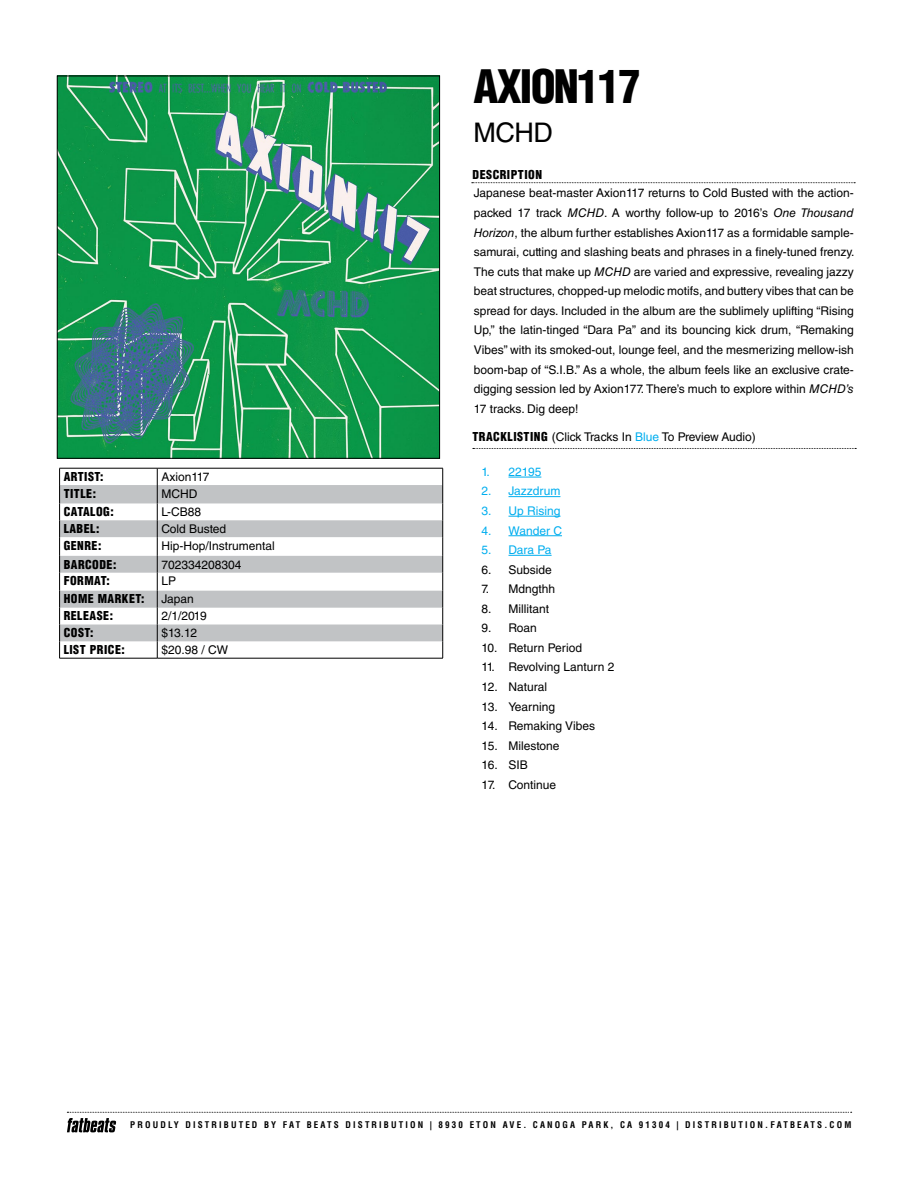
<style>
.page{position:relative;width:918px;height:1188px;background:#fff}
.page>*{position:absolute;margin:0;border:0;box-sizing:border-box;transform-origin:0 0}
.t1{font:900 condensed 45px "Helvetica LT Std";letter-spacing:-.04em;color:#000}
.t2{font:27px "Helvetica LT Std";color:#000}
.t3{font:12px/19.5px "Helvetica LT Std";color:#000;text-align:justify}
.t4{font:900 condensed 12px "Helvetica LT Std";letter-spacing:.04em;color:#000}
.t5{font:12px "Helvetica LT Std";color:#00aeef}
.t6{font:700 condensed 9px "Helvetica LT Std";letter-spacing:.24em;color:#000}
.s1{font-style:italic}
.s2{font-weight:900;font-stretch:condensed}
.s3{color:#00aeef}
</style>
<div class="page">
<hr style="left:508px;top:477px;width:33px;height:1px;background:#00aeef">
<hr style="left:508px;top:496px;width:52px;height:1px;background:#00aeef">
<hr style="left:508px;top:516px;width:53px;height:1px;background:#00aeef">
<hr style="left:508px;top:535px;width:54px;height:1px;background:#00aeef">
<hr style="left:508px;top:555px;width:44px;height:1px;background:#00aeef">
<svg style="left:473px;top:448px;width:383px;height:1px"></svg>
<svg style="left:60px;top:469px;width:382px;height:189px"></svg>
<svg style="left:60px;top:485px;width:382px;height:156px;fill:#c1c3c5"></svg>
<hr style="left:59px;top:468px;width:98px;height:1px;background:#000">
<hr style="left:157px;top:468px;width:286px;height:1px;background:#000">
<svg style="left:59px;top:468px;width:1px;height:190px"></svg>
<svg style="left:442px;top:468px;width:1px;height:190px"></svg>
<hr style="left:59px;top:658px;width:98px;height:1px;background:#000">
<hr style="left:157px;top:658px;width:286px;height:1px;background:#000">
<svg style="left:157px;top:468px;width:1px;height:190px"></svg>
<img style="left:59px;top:78px;width:379px;height:379px">
<div style="left:57px;top:76px;width:383px;height:383px;border:1px solid #000"></div>
<svg style="left:67px;top:1112px;width:785px;height:20px"></svg>
<svg style="left:472px;top:182px;width:383px;height:1px"></svg>
<h1 class="t1" style="left:474px;top:58px;width:169px">AXION117</h1>
<h2 class="t2" style="left:474px;top:117px;width:81px">MCHD</h2>
<p class="t4" style="left:473px;top:167px;width:71px">DESCRIPTION</p>
<p class="t3" style="left:474px;top:183px;width:382px">Japanese beat-master Axion117 returns to Cold Busted with the action&shy;packed 17 track <span class="s1">MCHD</span>. A worthy follow-up to 2016’s <span class="s1">One Thousand Horizon</span>, the album further establishes Axion117 as a formidable sample&shy;samurai, cutting and slashing beats and phrases in a finely-tuned frenzy.<br>The cuts that make up <span class="s1">MCHD</span> are varied and expressive, revealing jazzy beat structures, chopped-up melodic motifs, and buttery vibes that can be spread for days. Included in the album are the sublimely uplifting “Rising Up,” the latin-tinged “Dara Pa” and its bouncing kick drum, “Remaking Vibes” with its smoked-out, lounge feel, and the mesmerizing mellow-ish boom-bap of “S.I.B.” As a whole, the album feels like an exclusive crate&shy;digging session led by Axion177. There’s much to explore within <span class="s1">MCHD’s </span>17 tracks. Dig deep!</p>
<p class="t4" style="left:64px;top:469px;width:41px">ARTIST:</p>
<p class="t3" style="left:161px;top:467px;width:50px">Axion117</p>
<p class="t4" style="left:64px;top:486px;width:34px">TITLE:</p>
<p class="t3" style="left:161px;top:484px;width:37px">MCHD</p>
<p class="t4" style="left:64px;top:504px;width:52px">CATALOG:</p>
<p class="t3" style="left:161px;top:502px;width:41px">L-CB88</p>
<p class="t4" style="left:64px;top:521px;width:37px">LABEL:</p>
<p class="t3" style="left:161px;top:519px;width:66px">Cold Busted</p>
<p class="t4" style="left:64px;top:538px;width:39px">GENRE:</p>
<p class="t3" style="left:161px;top:536px;width:115px">Hip-Hop/Instrumental</p>
<p class="t4" style="left:64px;top:557px;width:54px">BARCODE:</p>
<p class="t3" style="left:161px;top:555px;width:82px">702334208304</p>
<p class="t4" style="left:64px;top:573px;width:48px">FORMAT:</p>
<p class="t3" style="left:161px;top:571px;width:16px">LP</p>
<p class="t4" style="left:64px;top:591px;width:82px">HOME MARKET:</p>
<p class="t3" style="left:161px;top:589px;width:34px">Japan</p>
<p class="t4" style="left:64px;top:608px;width:51px">RELEASE:</p>
<p class="t3" style="left:161px;top:606px;width:47px">2/1/2019</p>
<p class="t4" style="left:64px;top:625px;width:31px">COST:</p>
<p class="t3" style="left:161px;top:623px;width:37px">$13.12</p>
<p class="t4" style="left:64px;top:642px;width:63px">LIST PRICE:</p>
<p class="t3" style="left:161px;top:640px;width:68px">$20.98 / CW</p>
<p class="t3" style="left:472px;top:427px;width:285px"><span class="s2">TRACKLISTING</span> (Click Tracks In <span class="s3">Blue</span> To Preview Audio)</p>
<p class="t5" style="left:482px;top:465px;width:61px">1. 22195</p>
<p class="t5" style="left:482px;top:484px;width:80px">2. Jazzdrum</p>
<p class="t5" style="left:482px;top:504px;width:81px">3. Up Rising</p>
<p class="t5" style="left:482px;top:523px;width:82px">4. Wander C</p>
<p class="t5" style="left:482px;top:543px;width:72px">5. Dara Pa</p>
<p class="t3" style="left:482px;top:560px;width:72px">6. Subside</p>
<p class="t3" style="left:482px;top:579px;width:75px">7. Mdngthh</p>
<p class="t3" style="left:482px;top:599px;width:69px">8. Millitant</p>
<p class="t3" style="left:482px;top:618px;width:57px">9. Roan</p>
<p class="t3" style="left:482px;top:638px;width:102px">10. Return Period</p>
<p class="t3" style="left:482px;top:657px;width:134px">11. Revolving Lanturn 2</p>
<p class="t3" style="left:482px;top:677px;width:67px">12. Natural</p>
<p class="t3" style="left:482px;top:697px;width:75px">13. Yearning</p>
<p class="t3" style="left:482px;top:716px;width:115px">14. Remaking Vibes</p>
<p class="t3" style="left:482px;top:736px;width:80px">15. Milestone</p>
<p class="t3" style="left:482px;top:755px;width:48px">16. SIB</p>
<p class="t3" style="left:482px;top:775px;width:76px">17. Continue</p>
<p class="t6" style="left:130px;top:1120px;width:723px">PROUDLY DISTRIBUTED BY FAT BEATS DISTRIBUTION | 8930 ETON AVE. CANOGA PARK, CA 91304 | DISTRIBUTION.FATBEATS.COM</p>
</div>
